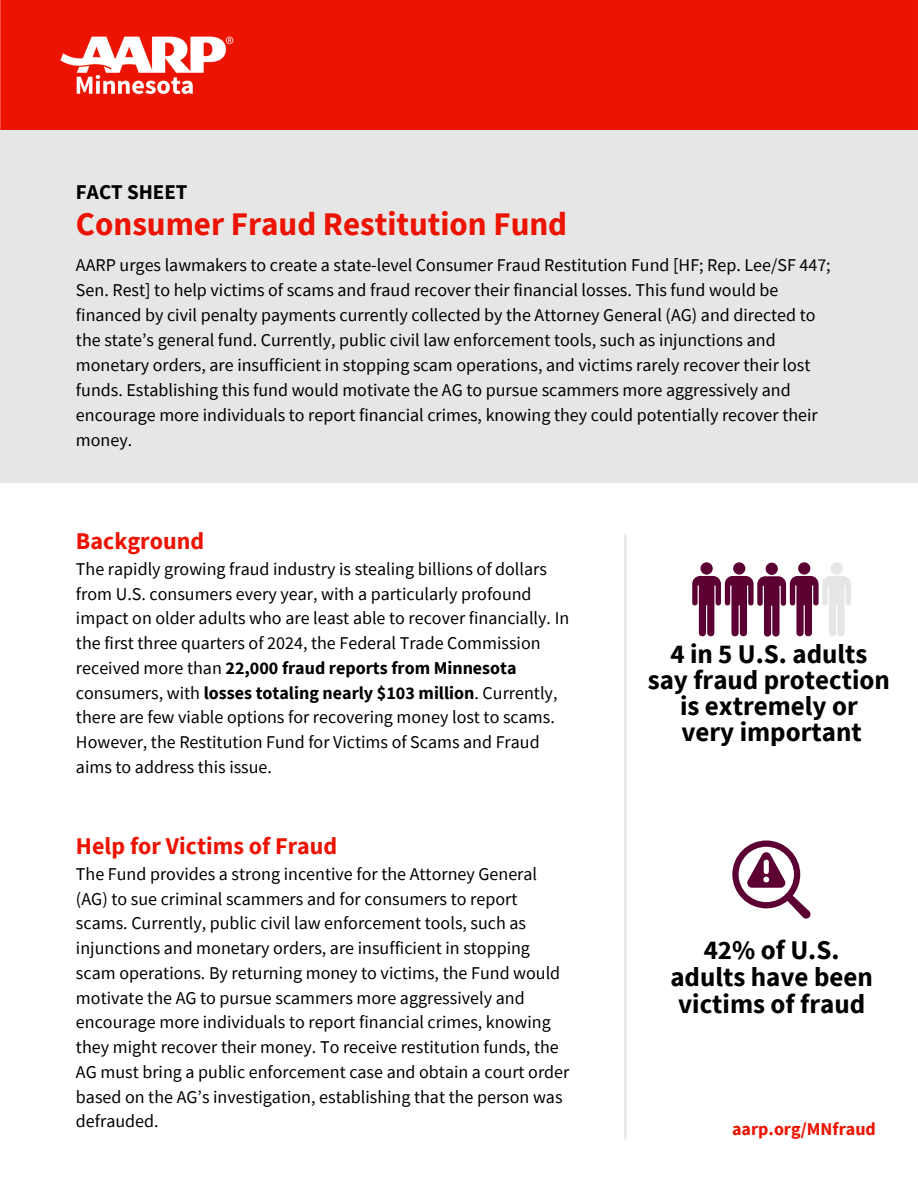
<style>
.page{position:relative;width:918px;height:1188px;background:#fff}
.page>*{position:absolute;margin:0;border:0;box-sizing:border-box;transform-origin:0 0}
.t1{font:700 33px "Source Sans Pro";color:#ec1300}
.t2{font:700 27px/25.8px "Source Sans Pro";color:#000;text-align:center}
.t3{font:700 24px "Source Sans Pro";color:#ec1300}
.t4{font:700 21px "Source Sans Pro";color:#000}
.t5{font:18px/24.8px "Source Sans Pro";color:#000}
.t6{font:700 18px "Source Sans Pro";color:#ec1300}
.s1{font-weight:700}
</style>
<div class="page">
<div style="left:0;top:0;width:918px;height:130px;background:#ec1300"></div>
<img style="left:60px;top:36px;width:174px;height:59px">
<div style="left:1px;top:130px;width:917px;height:353px;background:#e6e6e6"></div>
<hr style="left:624px;top:534px;width:2px;height:606px;background:#e6e6e6">
<svg style="left:732px;top:840px;width:79px;height:79px"></svg>
<svg style="left:700px;top:562px;width:13px;height:13px"></svg>
<div style="left:733px;top:562px;width:12px;height:13px;background:#5c0033;border-radius:50%"></div>
<div style="left:766px;top:563px;width:12px;height:12px;background:#5c0033;border-radius:50%"></div>
<div style="left:798px;top:562px;width:12px;height:13px;background:#5c0033;border-radius:50%"></div>
<div style="left:831px;top:562px;width:12px;height:13px;background:#e6e6e6;border-radius:50%"></div>
<svg style="left:692px;top:576px;width:159px;height:61px"></svg>
<p class="t4" style="left:76px;top:178px;width:113px">FACT SHEET</p>
<p class="t1" style="left:76px;top:202px;width:493px">Consumer Fraud Restitution Fund</p>
<h1 class="t5" style="left:76px;top:252px;width:756px">AARP urges lawmakers to create a state-level Consumer Fraud Restitution Fund [HF; Rep. Lee/SF 447; Sen. Rest] to help victims of scams and fraud recover their financial losses. This fund would be financed by civil penalty payments currently collected by the Attorney General (AG) and directed to the state’s general fund. Currently, public civil law enforcement tools, such as injunctions and monetary orders, are insufficient in stopping scam operations, and victims rarely recover their lost funds. Establishing this fund would motivate the AG to pursue scammers more aggressively and encourage more individuals to report financial crimes, knowing they could potentially recover their money.</h1>
<p class="t3" style="left:76px;top:525px;width:130px">Background</p>
<p class="t5" style="left:76px;top:556px;width:495px">The rapidly growing fraud industry is stealing billions of dollars from U.S. consumers every year, with a particularly profound impact on older adults who are least able to recover financially. In the first three quarters of 2024, the Federal Trade Commission received more than <span class="s1">22,000 fraud reports from Minnesota </span>consumers, with <span class="s1">losses totaling nearly $103 million</span>. Currently, there are few viable options for recovering money lost to scams.<br>However, the Restitution Fund for Victims of Scams and Fraud aims to address this issue.</p>
<p class="t3" style="left:76px;top:830px;width:263px">Help for Victims of Fraud</p>
<p class="t5" style="left:76px;top:861px;width:495px">The Fund provides a strong incentive for the Attorney General (AG) to sue criminal scammers and for consumers to report scams. Currently, public civil law enforcement tools, such as injunctions and monetary orders, are insufficient in stopping scam operations. By returning money to victims, the Fund would motivate the AG to pursue scammers more aggressively and encourage more individuals to report financial crimes, knowing they might recover their money. To receive restitution funds, the AG must bring a public enforcement case and obtain a court order based on the AG’s investigation, establishing that the person was defrauded.</p>
<p class="t2" style="left:648px;top:641px;width:244px">4 in 5 U.S. adults say fraud protection is extremely or<br>very important</p>
<p class="t2" style="left:670px;top:936px;width:204px;line-height:27px">42% of U.S. adults have been victims of fraud</p>
<p class="t6" style="left:732px;top:1117px;width:145px">aarp.org/MNfraud</p>
</div>
